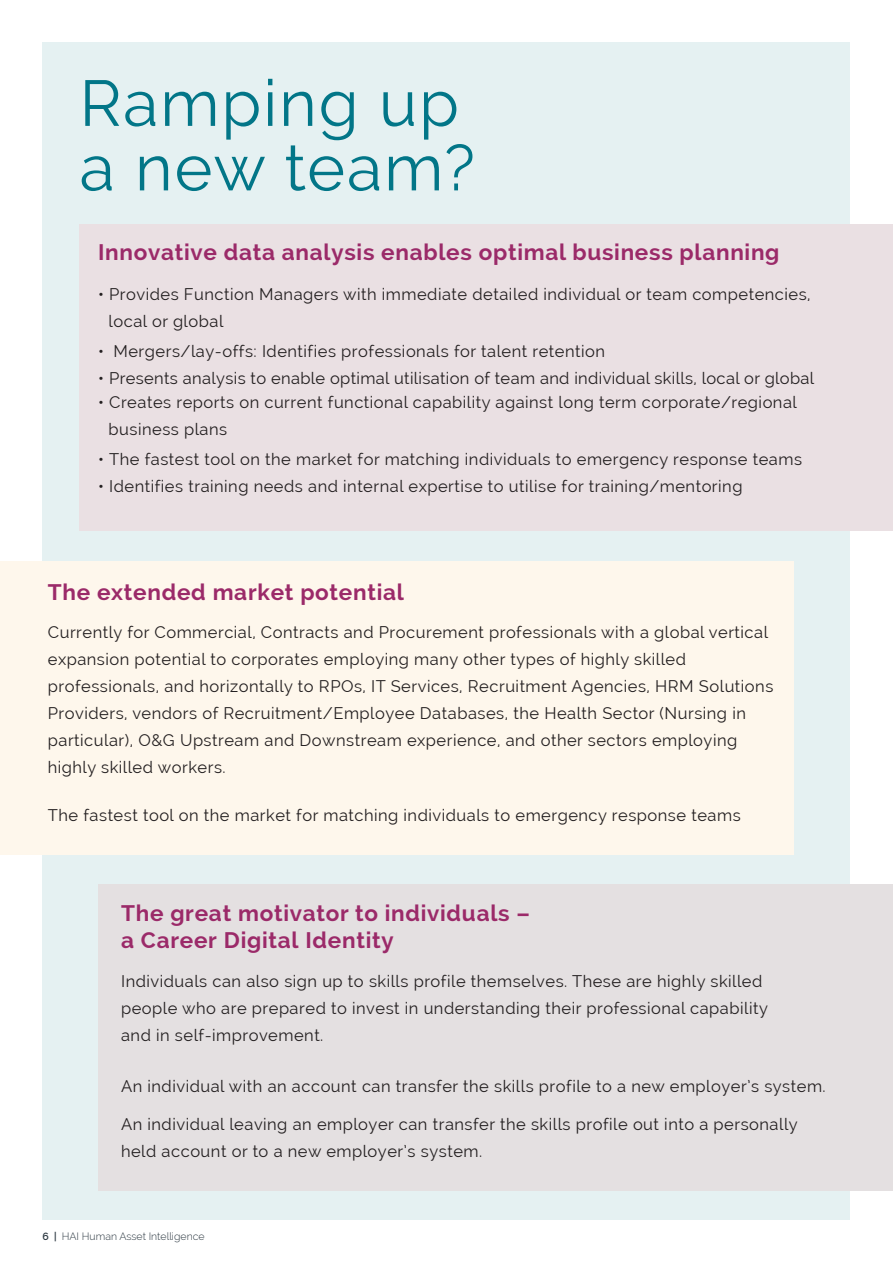
<style>
.page{position:relative;width:893px;height:1263px;background:#fff}
.page>*{position:absolute;margin:0;border:0;box-sizing:border-box;transform-origin:0 0}
.t1{font:64.5px "Raleway";letter-spacing:.03em;color:#027688}
.t2{font:700 22.5px/26.7px "Raleway";letter-spacing:.03em;color:#9b2a69}
.t3{font:16.5px/27px "Raleway";letter-spacing:.03em;color:#231f20}
.t4{font:300 10.5px "Raleway";color:#2c3841}
.s1{font-weight:500}
.s2{font-weight:600}
</style>
<div class="page">
<div style="left:43px;top:43px;width:807px;height:1177px;background:#e5f1f2"></div>
<div style="left:80px;top:224px;width:813px;height:306px;background:#eae0e3"></div>
<div style="left:0;top:561px;width:794px;height:294px;background:#fef7ec"></div>
<div style="left:98px;top:884px;width:795px;height:306px;background:#e4e0e1"></div>
<p class="t1" style="left:80px;top:66px;width:381px">Ramping up</p>
<p class="t1" style="left:80px;top:130px;width:397px">a new team?</p>
<p class="t2" style="left:98px;top:238px;width:683px">Innovative data analysis enables optimal business planning</p>
<p class="t3" style="left:109px;top:281px;width:703px;text-indent:-11px"><span class="s1">•</span> Provides Function Managers with immediate detailed individual or team competencies, local or global</p>
<p class="t3" style="left:98px;top:338px;width:508px"><span class="s1">•</span> Mergers/lay-offs: Identifies professionals for talent retention</p>
<p class="t3" style="left:98px;top:365px;width:718px"><span class="s1">•</span> Presents analysis to enable optimal utilisation of team and individual skills, local or global</p>
<p class="t3" style="left:109px;top:389px;width:690px;text-indent:-11px"><span class="s1">•</span> Creates reports on current functional capability against long term corporate/regional business plans</p>
<p class="t3" style="left:98px;top:446px;width:705px"><span class="s1">•</span> The fastest tool on the market for matching individuals to emergency response teams</p>
<p class="t3" style="left:98px;top:473px;width:646px"><span class="s1">•</span> Identifies training needs and internal expertise to utilise for training/mentoring</p>
<p class="t2" style="left:48px;top:579px;width:358px">The extended market potential</p>
<p class="t3" style="left:48px;top:618px;width:727px">Currently for Commercial, Contracts and Procurement professionals with a global vertical expansion potential to corporates employing many other types of highly skilled professionals, and horizontally to RPOs, IT Services, Recruitment Agencies, HRM Solutions Providers, vendors of Recruitment/Employee Databases, the Health Sector (Nursing in particular), O&amp;G Upstream and Downstream experience, and other sectors employing highly skilled workers.</p>
<p class="t3" style="left:48px;top:801px;width:694px">The fastest tool on the market for matching individuals to emergency response teams</p>
<p class="t2" style="left:121px;top:900px;width:410px">The great motivator to individuals – a Career Digital Identity</p>
<p class="t3" style="left:121px;top:968px;width:648px">Individuals can also sign up to skills profile themselves. These are highly skilled people who are prepared to invest in understanding their professional capability and in self-improvement.</p>
<p class="t3" style="left:121px;top:1073px;width:706px">An individual with an account can transfer the skills profile to a new employer’s system.</p>
<p class="t3" style="left:121px;top:1110px;width:678px">An individual leaving an employer can transfer the skills profile out into a personally held account or to a new employer’s system.</p>
<p class="t4" style="left:43px;top:1230px;width:164px"><span class="s2">6 |</span> HAI Human Asset Intelligence</p>
</div>
